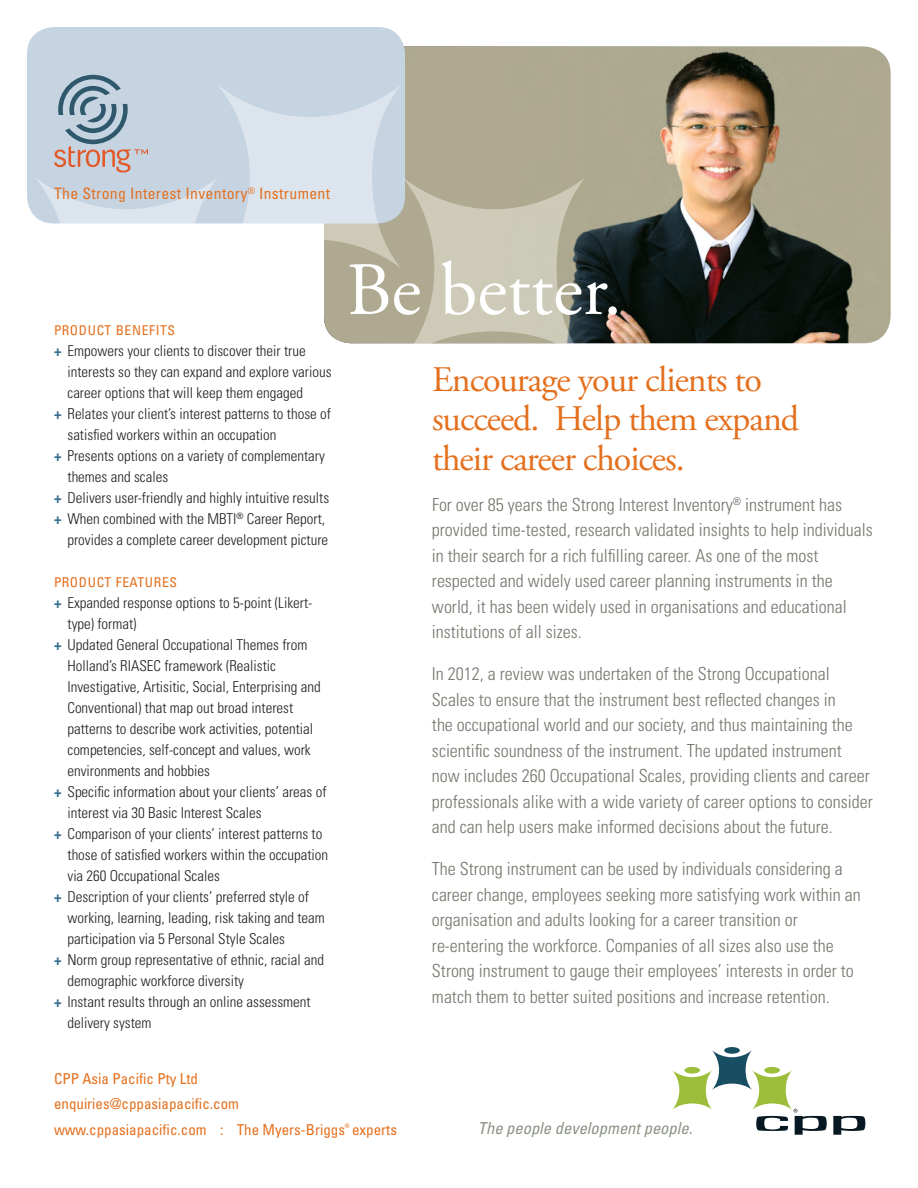
<style>
.page{position:relative;width:918px;height:1188px;background:#fff}
.page>*{position:absolute;margin:0;border:0;box-sizing:border-box;transform-origin:0 0}
.t1{font:75px "Adobe Garamond Pro";color:#fff}
.t2{font:36px/39.8px "Adobe Garamond Pro";letter-spacing:-.03em;color:#e4701e}
.t3{font:300 condensed 18px/25.5px "Univers";color:#74756c}
.t4{font:italic condensed 16.5px "Univers";color:#8b9385}
.t5{font:condensed 15.75px "Univers";letter-spacing:.02em;color:#e4701e}
.t6{font:300 condensed 15px "Univers";color:#231f20}
.t7{font:condensed 15px/25.5px "Univers";color:#e4701e}
.t8{font:condensed 13.5px "Univers";letter-spacing:.05em;color:#e4701e}
.t9{font:condensed 6.15px "Univers";color:#e4701e}
.s1{font-weight:700;color:#386e8f}
</style>
<div class="page">
<img style="left:404px;top:46px;width:487px;height:297px">
<div style="left:27px;top:27px;width:378px;height:197px;background:#c6d4e2;border-radius:27px"></div>
<svg style="left:36px;top:75px;width:550px;height:269px"></svg>
<div style="left:724px;top:1047px;width:16px;height:7px;background:#184e62;border-radius:50%"></div>
<svg style="left:833px;top:1116px;width:32px;height:19px"></svg>
<svg style="left:672px;top:1050px;width:155px;height:85px"></svg>
<p class="t5" style="left:54px;top:183px;width:278px">The Strong Interest Inventory<sup>®</sup> Instrument</p>
<p class="t8" style="left:54px;top:321px;width:122px">PRODUCT BENEFITS</p>
<p class="t6" style="left:54px;top:341px;width:253px"><span class="s1">+</span> Empowers your clients to discover their true</p>
<p class="t6" style="left:68px;top:362px;width:266px">interests so they can expand and explore various</p>
<p class="t6" style="left:68px;top:383px;width:237px">career options that will keep them engaged</p>
<p class="t6" style="left:54px;top:404px;width:279px"><span class="s1">+</span> Relates your client’s interest patterns to those of</p>
<p class="t6" style="left:68px;top:425px;width:211px">satisfied workers within an occupation</p>
<p class="t6" style="left:54px;top:446px;width:272px"><span class="s1">+</span> Presents options on a variety of complementary</p>
<p class="t6" style="left:68px;top:467px;width:102px">themes and scales</p>
<p class="t6" style="left:54px;top:488px;width:277px"><span class="s1">+</span> Delivers user-friendly and highly intuitive results</p>
<p class="t6" style="left:54px;top:509px;width:273px"><span class="s1">+</span> When combined with the MBTI<sup>®</sup> Career Report,</p>
<p class="t6" style="left:68px;top:530px;width:262px">provides a complete career development picture</p>
<p class="t8" style="left:54px;top:573px;width:124px">PRODUCT FEATURES</p>
<p class="t6" style="left:54px;top:593px;width:260px"><span class="s1">+</span> Expanded response options to 5-point (Likert-</p>
<p class="t6" style="left:68px;top:614px;width:71px">type) format)</p>
<p class="t6" style="left:54px;top:635px;width:255px"><span class="s1">+</span> Updated General Occupational Themes from</p>
<p class="t6" style="left:68px;top:656px;width:210px">Holland’s RIASEC framework (Realistic</p>
<p class="t6" style="left:68px;top:677px;width:255px">Investigative, Artisitic, Social, Enterprising and</p>
<p class="t6" style="left:68px;top:698px;width:227px">Conventional) that map out broad interest</p>
<p class="t6" style="left:68px;top:719px;width:247px">patterns to describe work activities, potential</p>
<p class="t6" style="left:68px;top:740px;width:245px">competencies, self-concept and values, work</p>
<p class="t6" style="left:68px;top:761px;width:144px">environments and hobbies</p>
<p class="t6" style="left:54px;top:782px;width:274px"><span class="s1">+</span> Specific information about your clients’ areas of</p>
<p class="t6" style="left:68px;top:803px;width:196px">interest via 30 Basic Interest Scales</p>
<p class="t6" style="left:54px;top:824px;width:270px"><span class="s1">+</span> Comparison of your clients’ interest patterns to</p>
<p class="t6" style="left:68px;top:845px;width:262px">those of satisfied workers within the occupation</p>
<p class="t6" style="left:68px;top:866px;width:154px">via 260 Occupational Scales</p>
<p class="t6" style="left:54px;top:887px;width:257px"><span class="s1">+</span> Description of your clients’ preferred style of</p>
<p class="t6" style="left:68px;top:908px;width:259px">working, learning, leading, risk taking and team</p>
<p class="t6" style="left:68px;top:929px;width:219px">participation via 5 Personal Style Scales</p>
<p class="t6" style="left:54px;top:950px;width:272px"><span class="s1">+</span> Norm group representative of ethnic, racial and</p>
<p class="t6" style="left:68px;top:971px;width:178px">demographic workforce diversity</p>
<p class="t6" style="left:54px;top:992px;width:258px"><span class="s1">+</span> Instant results through an online assessment</p>
<p class="t6" style="left:68px;top:1013px;width:86px">delivery system</p>
<h1 class="t1" style="left:346px;top:245px;width:277px">Be better.</h1>
<h2 class="t2" style="left:432px;top:361px;width:369px">Encourage your clients to succeed. Help them expand their career choices.</h2>
<p class="t3" style="left:432px;top:492px;width:442px">For over 85 years the Strong Interest Inventory<sup>®</sup> instrument has provided time-tested, research validated insights to help individuals in their search for a rich fulfilling career. As one of the most respected and widely used career planning instruments in the world, it has been widely used in organisations and educational institutions of all sizes.</p>
<p class="t3" style="left:432px;top:661px;width:442px">In 2012, a review was undertaken of the Strong Occupational Scales to ensure that the instrument best reflected changes in<br>the occupational world and our society, and thus maintaining the scientific soundness of the instrument. The updated instrument now includes 260 Occupational Scales, providing clients and career professionals alike with a wide variety of career options to consider and can help users make informed decisions about the future.</p>
<p class="t3" style="left:432px;top:856px;width:430px">The Strong instrument can be used by individuals considering a career change, employees seeking more satisfying work within an organisation and adults looking for a career transition or re-entering the workforce. Companies of all sizes also use the Strong instrument to gauge their employees’ interests in order to match them to better suited positions and increase retention.</p>
<p class="t7" style="left:54px;top:1065px;width:293px">CPP Asia Pacific Pty Ltd enquiries@cppasiapacific.com www.cppasiapacific.com : The Myers-Briggs</p>
<p class="t9" style="left:345px;top:1122px;width:6px">®</p>
<p class="t7" style="left:352px;top:1116px;width:46px">experts</p>
<p class="t4" style="left:478px;top:1117px;width:216px">The people development people.</p>
</div>
